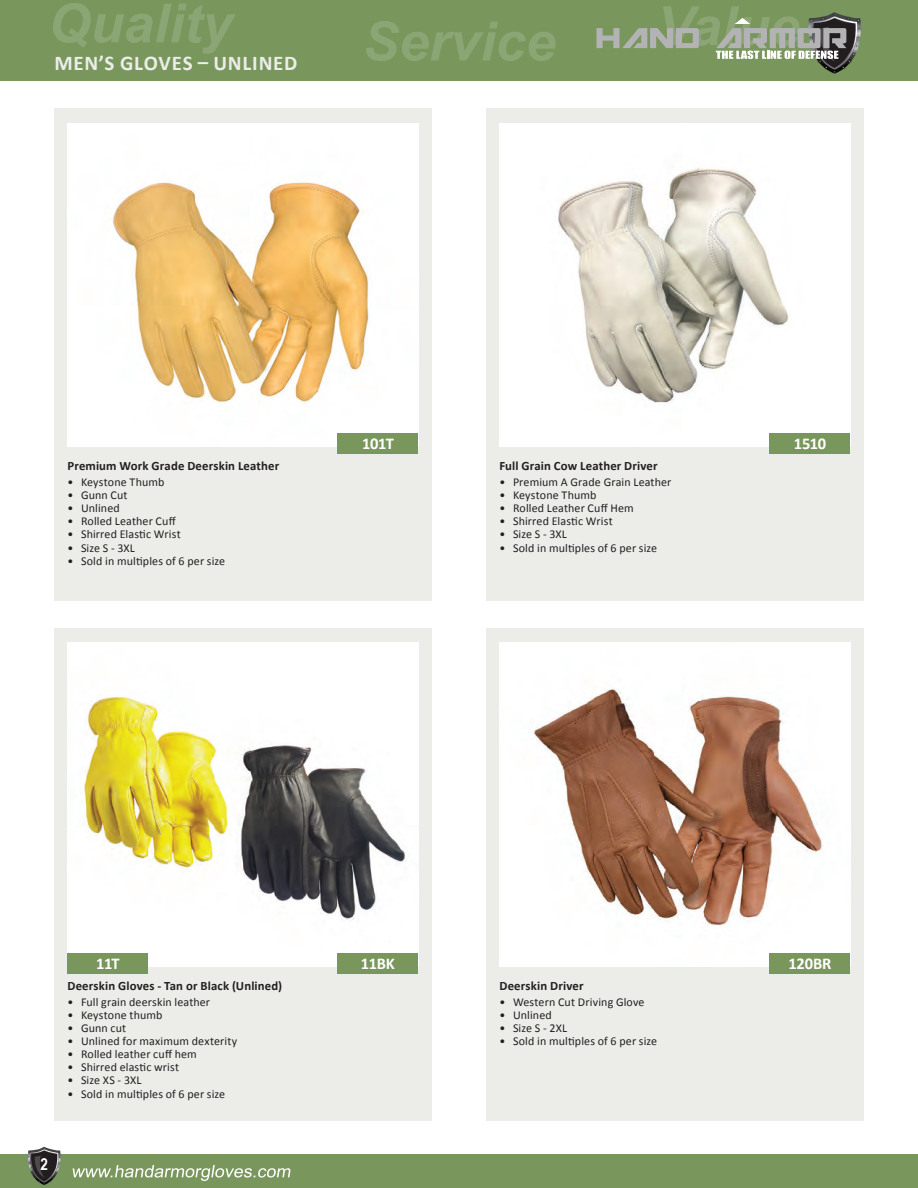
<style>
.page{position:relative;width:918px;height:1188px;background:#fff}
.page>*{position:absolute;margin:0;border:0;box-sizing:border-box;transform-origin:0 0}
.t1{font:700 21px "Calibri";letter-spacing:.035em;color:#ecede9}
.t2{font:700 16.5px "Calibri";letter-spacing:-.02em;color:#fff}
.t3{font:700 16.5px "Arial Narrow";color:#fff}
.t4{font:700 12.75px "Calibri";letter-spacing:.01em;color:#231f20}
.t5{font:12px "Calibri";letter-spacing:.01em;color:#231f20}
</style>
<div class="page">
<div style="left:54px;top:108px;width:378px;height:493px;background:#ecede9"></div>
<div style="left:486px;top:108px;width:378px;height:493px;background:#ecede9"></div>
<div style="left:54px;top:628px;width:378px;height:492px;background:#ecede9"></div>
<div style="left:486px;top:628px;width:378px;height:492px;background:#ecede9"></div>
<img style="left:68px;top:123px;width:350px;height:324px">
<img style="left:500px;top:123px;width:350px;height:324px">
<img style="left:68px;top:643px;width:350px;height:324px">
<img style="left:500px;top:643px;width:350px;height:324px">
<div style="left:0;top:0;width:918px;height:80px;background:#79965c"></div>
<div style="left:0;top:1154px;width:918px;height:34px;background:#79965c"></div>
<svg style="left:28px;top:1146px;width:33px;height:39px"></svg>
<svg style="left:73px;top:1165px;width:218px;height:16px"></svg>
<svg style="left:53px;top:3px;width:182px;height:51px"></svg>
<svg style="left:366px;top:21px;width:190px;height:40px"></svg>
<svg style="left:597px;top:6px;width:264px;height:68px"></svg>
<div style="left:770px;top:953px;width:80px;height:21px;background:#79965c"></div>
<div style="left:338px;top:953px;width:80px;height:21px;background:#79965c"></div>
<div style="left:68px;top:953px;width:80px;height:21px;background:#79965c"></div>
<div style="left:770px;top:434px;width:80px;height:20px;background:#79965c"></div>
<div style="left:338px;top:434px;width:80px;height:20px;background:#79965c"></div>
<h1 class="t1" style="left:54px;top:48px;width:245px">MEN’S GLOVES – UNLINED</h1>
<h1 class="t1" style="left:54px;top:48px;width:95px">HEADLINE</h1>
<p class="t4" style="left:68px;top:457px;width:213px">Premium Work Grade Deerskin Leather</p>
<p class="t5" style="left:68px;top:474px;width:98px">• Keystone Thumb</p>
<p class="t5" style="left:68px;top:487px;width:62px">• Gunn Cut</p>
<p class="t5" style="left:68px;top:500px;width:54px">• Unlined</p>
<p class="t5" style="left:68px;top:513px;width:110px">• Rolled Leather Cuff</p>
<p class="t5" style="left:68px;top:526px;width:115px">• Shirred Elastic Wrist</p>
<p class="t5" style="left:68px;top:539px;width:69px">• Size S - 3XL</p>
<p class="t5" style="left:68px;top:552px;width:159px">• Sold in multiples of 6 per size</p>
<h2 class="t2" style="left:362px;top:432px;width:33px">101T</h2>
<h2 class="t2" style="left:794px;top:432px;width:34px">1510</h2>
<p class="t4" style="left:500px;top:457px;width:160px">Full Grain Cow Leather Driver</p>
<p class="t5" style="left:500px;top:474px;width:173px">• Premium A Grade Grain Leather</p>
<p class="t5" style="left:500px;top:487px;width:98px">• Keystone Thumb</p>
<p class="t5" style="left:500px;top:500px;width:136px">• Rolled Leather Cuff Hem</p>
<p class="t5" style="left:500px;top:513px;width:115px">• Shirred Elastic Wrist</p>
<p class="t5" style="left:500px;top:526px;width:69px">• Size S - 3XL</p>
<p class="t5" style="left:500px;top:539px;width:159px">• Sold in multiples of 6 per size</p>
<h2 class="t2" style="left:96px;top:952px;width:25px">11T</h2>
<h2 class="t2" style="left:361px;top:952px;width:36px">11BK</h2>
<h2 class="t2" style="left:788px;top:952px;width:45px">120BR</h2>
<p class="t4" style="left:68px;top:977px;width:216px">Deerskin Gloves - Tan or Black (Unlined)</p>
<p class="t5" style="left:68px;top:993px;width:144px">• Full grain deerskin leather</p>
<p class="t5" style="left:68px;top:1006px;width:96px">• Keystone thumb</p>
<p class="t5" style="left:68px;top:1020px;width:60px">• Gunn cut</p>
<p class="t5" style="left:68px;top:1033px;width:171px">• Unlined for maximum dexterity</p>
<p class="t5" style="left:68px;top:1046px;width:131px">• Rolled leather cuff hem</p>
<p class="t5" style="left:68px;top:1059px;width:113px">• Shirred elastic wrist</p>
<p class="t5" style="left:68px;top:1072px;width:76px">• Size XS - 3XL</p>
<p class="t5" style="left:68px;top:1085px;width:159px">• Sold in multiples of 6 per size</p>
<p class="t4" style="left:500px;top:977px;width:86px">Deerskin Driver</p>
<p class="t5" style="left:500px;top:993px;width:147px">• Western Cut Driving Glove</p>
<p class="t5" style="left:500px;top:1006px;width:54px">• Unlined</p>
<p class="t5" style="left:500px;top:1020px;width:69px">• Size S - 2XL</p>
<p class="t5" style="left:500px;top:1033px;width:159px">• Sold in multiples of 6 per size</p>
<h2 class="t3" style="left:41px;top:1152px;width:9px">2</h2>
</div>
